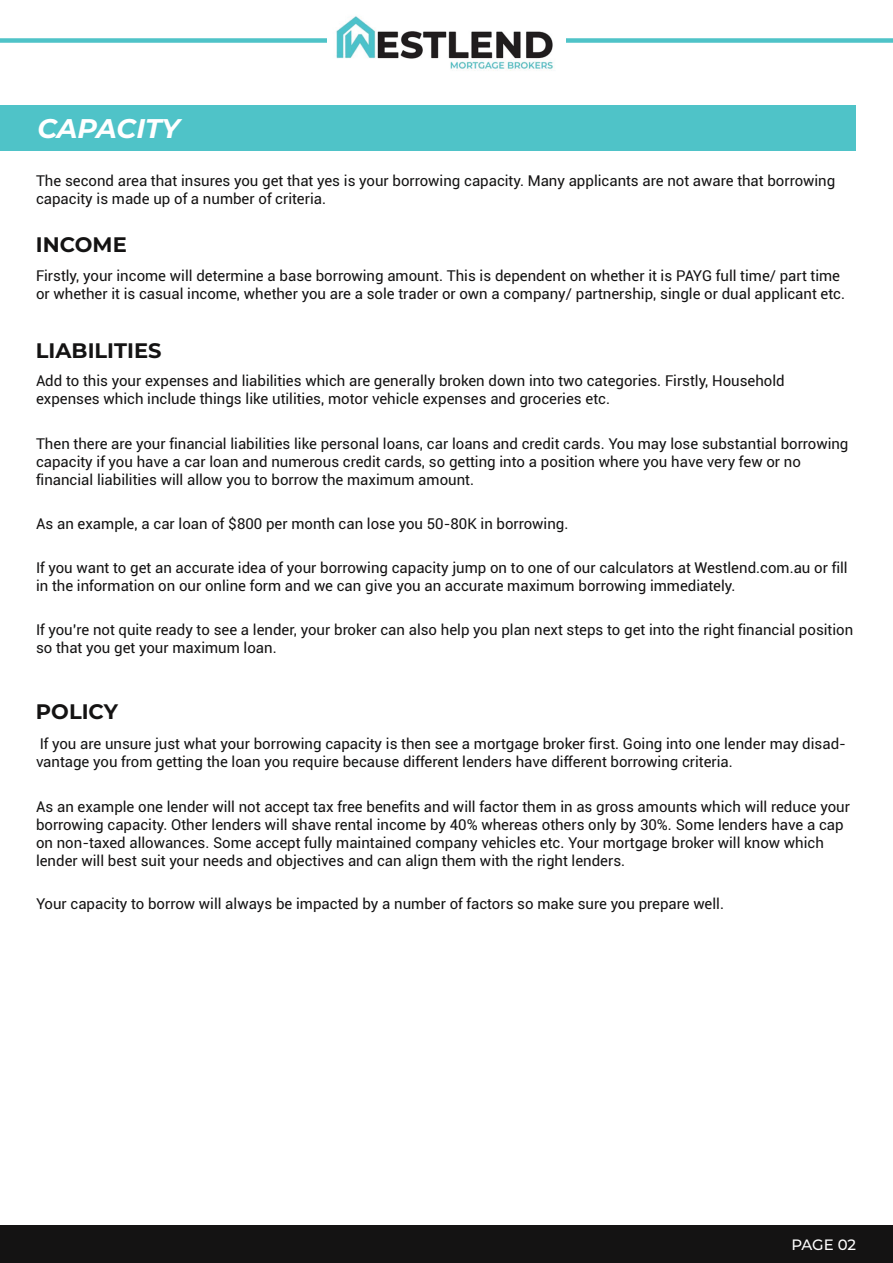
<style>
.page{position:relative;width:893px;height:1263px;background:#fff}
.page>*{position:absolute;margin:0;border:0;box-sizing:border-box;transform-origin:0 0}
.t1{font:italic 700 27px "Montserrat";letter-spacing:-.01em;color:#fff}
.t2{font:700 21px "Montserrat";color:#141313}
.t3{font:15px/18px "Roboto";color:#141313}
.t4{font:500 15px "Montserrat";letter-spacing:-.005em;color:#fff}
</style>
<div class="page">
<div style="left:0;top:105px;width:855px;height:46px;background:#4fc3c8"></div>
<div style="left:0;top:1225px;width:893px;height:38px;background:#141313"></div>
<div style="left:0;top:38px;width:893px;height:5px;background:#4fc3c8"></div>
<img style="left:327px;top:16px;width:239px;height:55px">
<h1 class="t1" style="left:38px;top:109px;width:144px">CAPACITY</h1>
<p class="t3" style="left:36px;top:171px;width:801px">The second area that insures you get that yes is your borrowing capacity. Many applicants are not aware that borrowing capacity is made up of a number of criteria.</p>
<h2 class="t2" style="left:36px;top:229px;width:92px">INCOME</h2>
<p class="t3" style="left:36px;top:266px;width:811px">Firstly, your income will determine a base borrowing amount. This is dependent on whether it is PAYG full time/ part time or whether it is casual income, whether you are a sole trader or own a company/ partnership, single or dual applicant etc.</p>
<h2 class="t2" style="left:36px;top:336px;width:127px">LIABILITIES</h2>
<p class="t3" style="left:36px;top:372px;width:750px">Add to this your expenses and liabilities which are generally broken down into two categories. Firstly, Household expenses which include things like utilities, motor vehicle expenses and groceries etc.</p>
<p class="t3" style="left:36px;top:434px;width:814px">Then there are your financial liabilities like personal loans, car loans and credit cards. You may lose substantial borrowing capacity if you have a car loan and numerous credit cards, so getting into a position where you have very few or no financial liabilities will allow you to borrow the maximum amount.</p>
<p class="t3" style="left:36px;top:514px;width:534px">As an example, a car loan of $800 per month can lose you 50-80K in borrowing.</p>
<p class="t3" style="left:36px;top:558px;width:813px">If you want to get an accurate idea of your borrowing capacity jump on to one of our calculators at Westlend.com.au or fill in the information on our online form and we can give you an accurate maximum borrowing immediately.</p>
<p class="t3" style="left:36px;top:620px;width:819px">If you’re not quite ready to see a lender, your broker can also help you plan next steps to get into the right financial position so that you get your maximum loan.</p>
<h2 class="t2" style="left:36px;top:696px;width:84px">POLICY</h2>
<p class="t3" style="left:36px;top:734px;width:811px">If you are unsure just what your borrowing capacity is then see a mortgage broker first. Going into one lender may disad&shy;vantage you from getting the loan you require because different lenders have different borrowing criteria.</p>
<p class="t3" style="left:36px;top:797px;width:815px">As an example one lender will not accept tax free benefits and will factor them in as gross amounts which will reduce your borrowing capacity. Other lenders will shave rental income by 40% whereas others only by 30%. Some lenders have a cap on non-taxed allowances. Some accept fully maintained company vehicles etc. Your mortgage broker will know which lender will best suit your needs and objectives and can align them with the right lenders.</p>
<p class="t3" style="left:36px;top:894px;width:689px">Your capacity to borrow will always be impacted by a number of factors so make sure you prepare well.</p>
<p class="t4" style="left:791px;top:1234px;width:66px">PAGE 02</p>
</div>
